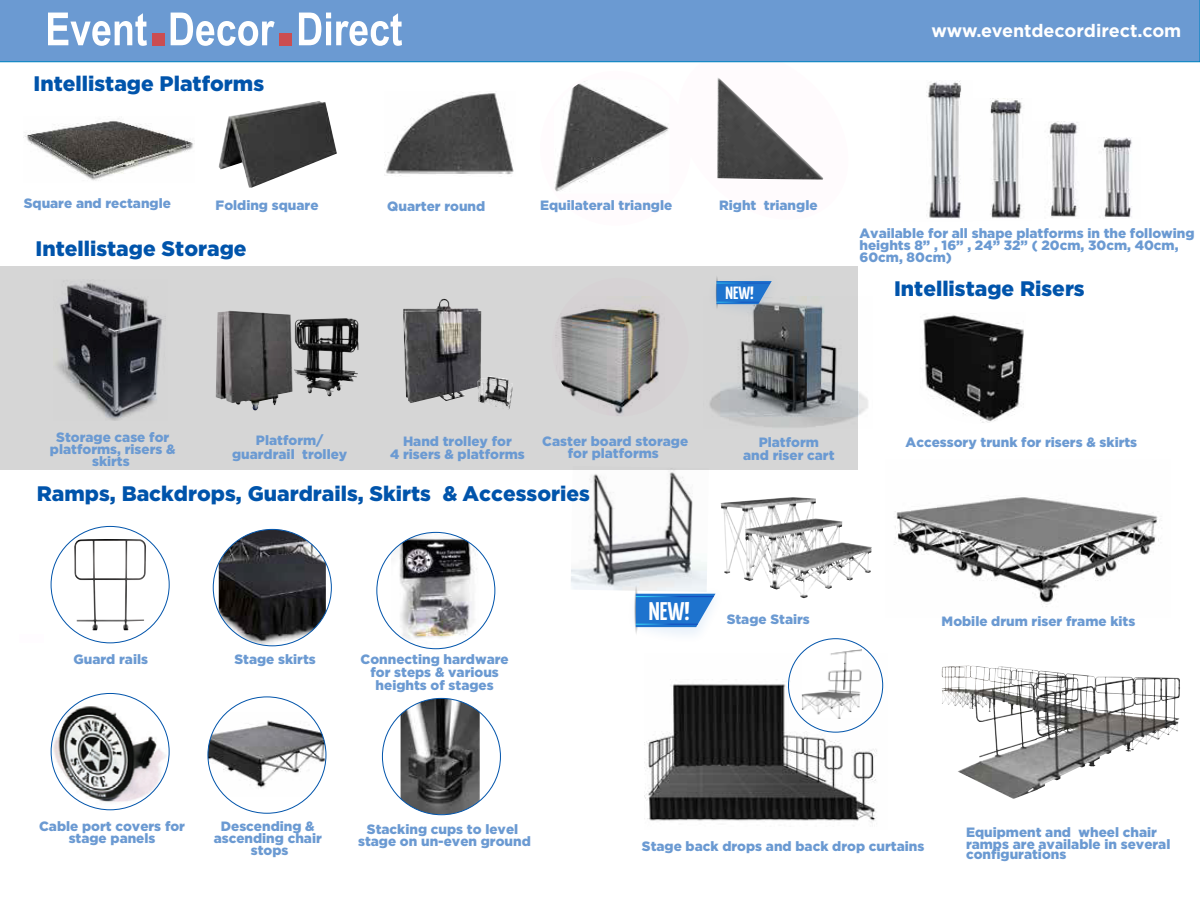
<style>
.page{position:relative;width:1200px;height:900px;background:#fff}
.page>*{position:absolute;margin:0;border:0;box-sizing:border-box;transform-origin:0 0}
.t1{font:700 25.5px "Yanone Kaffeesatz";color:#fff}
.t2{font:900 21px "Gotham";color:#0054ab}
.t3{font:700 18px "Gotham";color:#fff}
.t4{font:700 17.7px "Yanone Kaffeesatz";color:#fff}
.t5{font:900 13.5px/12px "Gotham";color:#6b9ad2;text-align:center}
</style>
<div class="page">
<div style="left:0;top:266px;width:857px;height:204px;background:#d6d6d6"></div>
<img style="left:25px;top:120px;width:169px;height:61px">
<img style="left:219px;top:101px;width:118px;height:87px">
<img style="left:384px;top:93px;width:130px;height:83px">
<svg style="left:665px;top:62px;width:197px;height:118px"></svg>
<div style="left:541px;top:72px;width:149px;height:152px;background:#fffbfd;border-radius:50%"></div>
<img style="left:554px;top:79px;width:116px;height:113px">
<div style="left:540px;top:71px;width:151px;height:155px;border:3px solid #fffbfd;border-radius:50%"></div>
<img style="left:926px;top:80px;width:35px;height:139px">
<img style="left:990px;top:98px;width:32px;height:121px">
<img style="left:1048px;top:121px;width:30px;height:97px">
<img style="left:1102px;top:137px;width:30px;height:82px">
<img style="left:56px;top:281px;width:110px;height:139px">
<div style="left:552px;top:278px;width:137px;height:138px;background:#d6d2d4;border-radius:50%"></div>
<img style="left:555px;top:296px;width:105px;height:120px">
<img style="left:923px;top:315px;width:101px;height:108px">
<img style="left:216px;top:311px;width:61px;height:100px">
<img style="left:403px;top:299px;width:110px;height:111px">
<img style="left:942px;top:665px;width:148px;height:134px">
<img style="left:644px;top:653px;width:240px;height:170px">
<img style="left:802px;top:649px;width:60px;height:70px">
<img style="left:219px;top:529px;width:107px;height:117px">
<img style="left:74px;top:539px;width:72px;height:91px">
<img style="left:721px;top:497px;width:151px;height:101px">
<img style="left:391px;top:532px;width:87px;height:116px">
<img style="left:401px;top:698px;width:79px;height:117px">
<img style="left:51px;top:693px;width:118px;height:117px">
<img style="left:208px;top:712px;width:118px;height:85px">
<img style="left:894px;top:497px;width:265px;height:110px">
<img style="left:709px;top:296px;width:159px;height:132px">
<img style="left:571px;top:468px;width:122px;height:121px">
<svg style="left:0;top:0;width:1200px;height:62px;background:#729fd3"></svg>
<img style="left:709px;top:277px;width:117px;height:87px">
<svg style="left:716px;top:281px;width:56px;height:23px"></svg>
<svg style="left:716px;top:302px;width:44px;height:1px"></svg>
<svg style="left:716px;top:283px;width:55px;height:1px"></svg>
<img style="left:582px;top:540px;width:188px;height:148px">
<svg style="left:636px;top:594px;width:80px;height:33px;background:#3984d4"></svg>
<h2 class="t2" style="left:34px;top:69px;width:232px">Intellistage Platforms</h2>
<p class="t5" style="left:24px;top:197px;width:149px">Square and rectangle</p>
<p class="t5" style="left:216px;top:199px;width:104px">Folding square</p>
<p class="t5" style="left:387px;top:200px;width:100px">Quarter round</p>
<p class="t5" style="left:540px;top:199px;width:134px">Equilateral triangle</p>
<p class="t5" style="left:719px;top:199px;width:100px">Right triangle</p>
<h2 class="t2" style="left:36px;top:234px;width:212px">Intellistage Storage</h2>
<h3 class="t4" style="left:725px;top:282px;width:30px">NEW!</h3>
<h3 class="t3" style="left:932px;top:18px;width:251px">www.eventdecordirect.com</h3>
<p class="t5" style="left:860px;top:227px;width:337px;text-align:left">Available for all shape platforms in the following heights 8” , 16” , 24” 32” ( 20cm, 30cm, 40cm,<br>60cm, 80cm)</p>
<h2 class="t2" style="left:894px;top:274px;width:192px">Intellistage Risers</h2>
<p class="t5" style="left:50px;top:431px;width:127px">Storage case for platforms, risers &amp; skirts</p>
<p class="t5" style="left:232px;top:434px;width:117px;line-height:13.2px">Platform/ guardrail trolley</p>
<p class="t5" style="left:542px;top:435px;width:147px">Caster board storage for platforms</p>
<p class="t5" style="left:390px;top:435px;width:136px;line-height:13.2px">Hand trolley for<br>4 risers &amp; platforms</p>
<p class="t5" style="left:743px;top:435px;width:93px;line-height:13.2px">Platform<br>and riser cart</p>
<p class="t5" style="left:906px;top:436px;width:233px">Accessory trunk for risers &amp; skirts</p>
<h2 class="t2" style="left:37px;top:479px;width:555px">Ramps, Backdrops, Guardrails, Skirts &amp; Accessories</h2>
<p class="t5" style="left:73px;top:653px;width:76px">Guard rails</p>
<p class="t5" style="left:234px;top:653px;width:83px">Stage skirts</p>
<p class="t5" style="left:361px;top:652px;width:150px;line-height:13.2px">Connecting hardware for steps &amp; various heights of stages</p>
<h1 class="t1" style="left:649px;top:595px;width:42px">NEW!</h1>
<p class="t5" style="left:727px;top:613px;width:85px">Stage Stairs</p>
<p class="t5" style="left:942px;top:615px;width:195px">Mobile drum riser frame kits</p>
<p class="t5" style="left:39px;top:820px;width:148px">Cable port covers for stage panels</p>
<p class="t5" style="left:214px;top:820px;width:110px">Descending &amp; ascending chair stops</p>
<p class="t5" style="left:358px;top:823px;width:174px">Stacking cups to level stage on un-even ground</p>
<p class="t5" style="left:642px;top:840px;width:284px">Stage back drops and back drop curtains</p>
<p class="t5" style="left:966px;top:826px;width:206px;text-align:left">Equipment and wheel chair ramps are available in several</p>
<p class="t5" style="left:966px;top:849px;width:102px">configurations</p>
</div>
